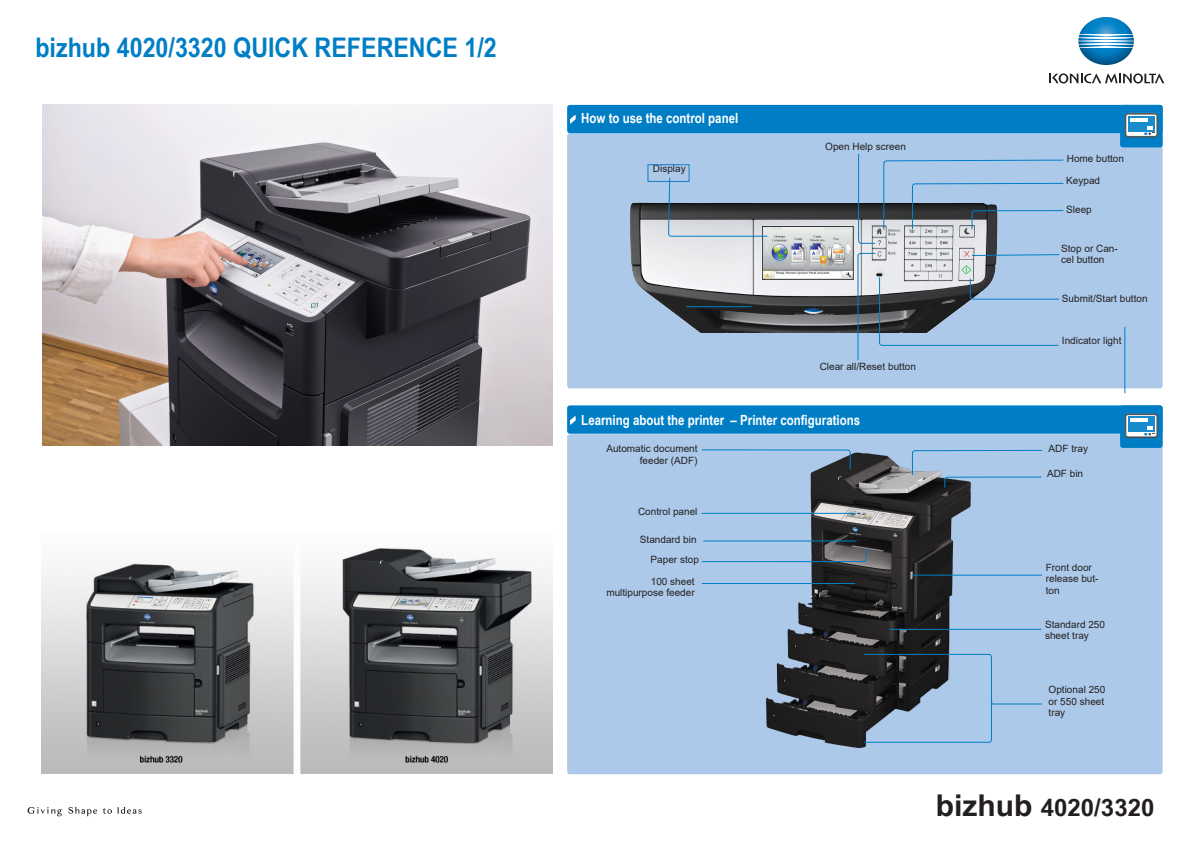
<style>
.page{position:relative;width:1191px;height:842px;background:#fff}
.page>*{position:absolute;margin:0;border:0;box-sizing:border-box;transform-origin:0 0}
.t1{font:700 27px "Arial Narrow";color:#007ec5;scale:1.05 1}
.t2{font:700 24px "Arial Narrow";color:#231f20;scale:1.22 1}
.QRP_SUBHEAD_WHITE_Bo{font:700 14px "Arial Narrow";color:#fff}
.QRP_FUNCTION_LEFT_Co{font:10px/11.3px "Arial";color:#231f20}
.QRP_FUNCTION_RIGHT_C{font:10px "Arial";color:#231f20}
.QRP_FUNCTION_Cond_10{font:10px "Arial";color:#231f20}
.s1{font-size:30px}
</style>
<div class="page">
<svg style="left:68px;top:807px;width:29px;height:9px"></svg>
<svg style="left:118px;top:807px;width:24px;height:7px"></svg>
<svg style="left:28px;top:807px;width:34px;height:9px"></svg>
<svg style="left:103px;top:808px;width:9px;height:6px"></svg>
<img style="left:1078px;top:17px;width:55px;height:48px">
<svg style="left:1049px;top:73px;width:115px;height:11px"></svg>
<img style="left:43px;top:105px;width:510px;height:340px">
<img style="left:42px;top:548px;width:510px;height:226px">
<div style="left:567px;top:133px;width:595px;height:255px;background:#acc9e9;border-radius:3px"></div>
<div style="left:567px;top:434px;width:595px;height:340px;background:#acc9e9;border-radius:3px"></div>
<div style="left:567px;top:105px;width:595px;height:28px;background:#007ec5;border-radius:3px"></div>
<div style="left:567px;top:405px;width:595px;height:29px;background:#007ec5;border-radius:3px"></div>
<div style="left:1120px;top:105px;width:42px;height:42px;background:#007ec5;border-radius:3px"></div>
<svg style="left:1125px;top:112px;width:32px;height:2px"></svg>
<svg style="left:1124px;top:114px;width:34px;height:24px"></svg>
<svg style="left:1126px;top:115px;width:30px;height:21px"></svg>
<div style="left:1128px;top:116px;width:26px;height:15px;background:#178dce"></div>
<svg style="left:1129px;top:118px;width:25px;height:17px"></svg>
<div style="left:1120px;top:405px;width:42px;height:43px;background:#007ec5;border-radius:3px"></div>
<svg style="left:1127px;top:413px;width:29px;height:1px"></svg>
<svg style="left:1124px;top:414px;width:34px;height:25px"></svg>
<svg style="left:1126px;top:415px;width:30px;height:21px"></svg>
<svg style="left:1128px;top:417px;width:26px;height:15px"></svg>
<svg style="left:1129px;top:419px;width:25px;height:16px"></svg>
<img style="left:721px;top:433px;width:301px;height:316px">
<svg style="left:701px;top:449px;width:150px;height:21px"></svg>
<svg style="left:911px;top:449px;width:132px;height:40px"></svg>
<svg style="left:863px;top:653px;width:179px;height:90px"></svg>
<svg style="left:701px;top:548px;width:166px;height:15px"></svg>
<img style="left:630px;top:202px;width:184px;height:131px">
<svg style="left:570px;top:115px;width:5px;height:8px"></svg>
<svg style="left:570px;top:416px;width:5px;height:9px"></svg>
<div style="left:647px;top:164px;width:42px;height:18px;border:1px solid #177dc2"></div>
<svg style="left:667px;top:177px;width:101px;height:154px"></svg>
<hr style="left:1124px;top:327px;width:1px;height:66px;background:#007ec5">
<svg style="left:814px;top:154px;width:250px;height:206px"></svg>
<hr style="left:912px;top:575px;width:129px;height:1px;background:#007ec5">
<hr style="left:889px;top:629px;width:152px;height:1px;background:#007ec5">
<hr style="left:703px;top:540px;width:153px;height:1px;background:#007ec5">
<hr style="left:702px;top:583px;width:153px;height:1px;background:#007ec5">
<hr style="left:701px;top:513px;width:153px;height:1px;background:#007ec5">
<h1 class="t1" style="left:35px;top:27px;width:441px">bizhub 4020/3320 QUICK REFERENCE 1/2</h1>
<p class="QRP_SUBHEAD_WHITE_Bo" style="left:581px;top:108px;width:158px">How to use the control panel</p>
<p class="QRP_FUNCTION_RIGHT_C" style="left:653px;top:162px;width:34px">Display</p>
<p class="QRP_FUNCTION_Cond_10" style="left:825px;top:139px;width:82px">Open Help screen</p>
<p class="QRP_FUNCTION_RIGHT_C" style="left:819px;top:360px;width:98px">Clear all/Reset button</p>
<p class="QRP_SUBHEAD_WHITE_Bo" style="left:581px;top:409px;width:280px">Learning about the printer – Printer configurations</p>
<p class="QRP_FUNCTION_RIGHT_C" style="left:606px;top:442px;width:93px">Automatic document</p>
<p class="QRP_FUNCTION_RIGHT_C" style="left:640px;top:453px;width:59px">feeder (ADF)</p>
<p class="QRP_FUNCTION_LEFT_Co" style="left:638px;top:505px;width:61px">Control panel</p>
<p class="QRP_FUNCTION_RIGHT_C" style="left:640px;top:533px;width:58px">Standard bin</p>
<p class="QRP_FUNCTION_RIGHT_C" style="left:650px;top:553px;width:50px">Paper stop</p>
<p class="QRP_FUNCTION_RIGHT_C" style="left:651px;top:574px;width:45px">100 sheet</p>
<p class="QRP_FUNCTION_RIGHT_C" style="left:606px;top:586px;width:90px">multipurpose feeder</p>
<p class="QRP_FUNCTION_LEFT_Co" style="left:1066px;top:153px;width:59px">Home button</p>
<p class="QRP_FUNCTION_LEFT_Co" style="left:1066px;top:175px;width:35px">Keypad</p>
<p class="QRP_FUNCTION_LEFT_Co" style="left:1066px;top:204px;width:27px">Sleep</p>
<p class="QRP_FUNCTION_LEFT_Co" style="left:1061px;top:243px;width:58px">Stop or Can&shy;cel button</p>
<p class="QRP_FUNCTION_LEFT_Co" style="left:1062px;top:293px;width:87px">Submit/Start button</p>
<p class="QRP_FUNCTION_LEFT_Co" style="left:1062px;top:334px;width:61px">Indicator light</p>
<p class="QRP_FUNCTION_LEFT_Co" style="left:1048px;top:443px;width:41px">ADF tray</p>
<p class="QRP_FUNCTION_LEFT_Co" style="left:1047px;top:468px;width:38px">ADF bin</p>
<p class="QRP_FUNCTION_LEFT_Co" style="left:1045px;top:562px;width:54px">Front door release but&shy;ton</p>
<p class="QRP_FUNCTION_LEFT_Co" style="left:1045px;top:619px;width:62px">Standard 250 sheet tray</p>
<p class="QRP_FUNCTION_LEFT_Co" style="left:1048px;top:684px;width:58px;text-align:justify">Optional 250 or 550 sheet tray</p>
<h2 class="t2" style="left:935px;top:790px;width:181px"><span class="s1">bizhub</span> 4020/3320</h2>
</div>
